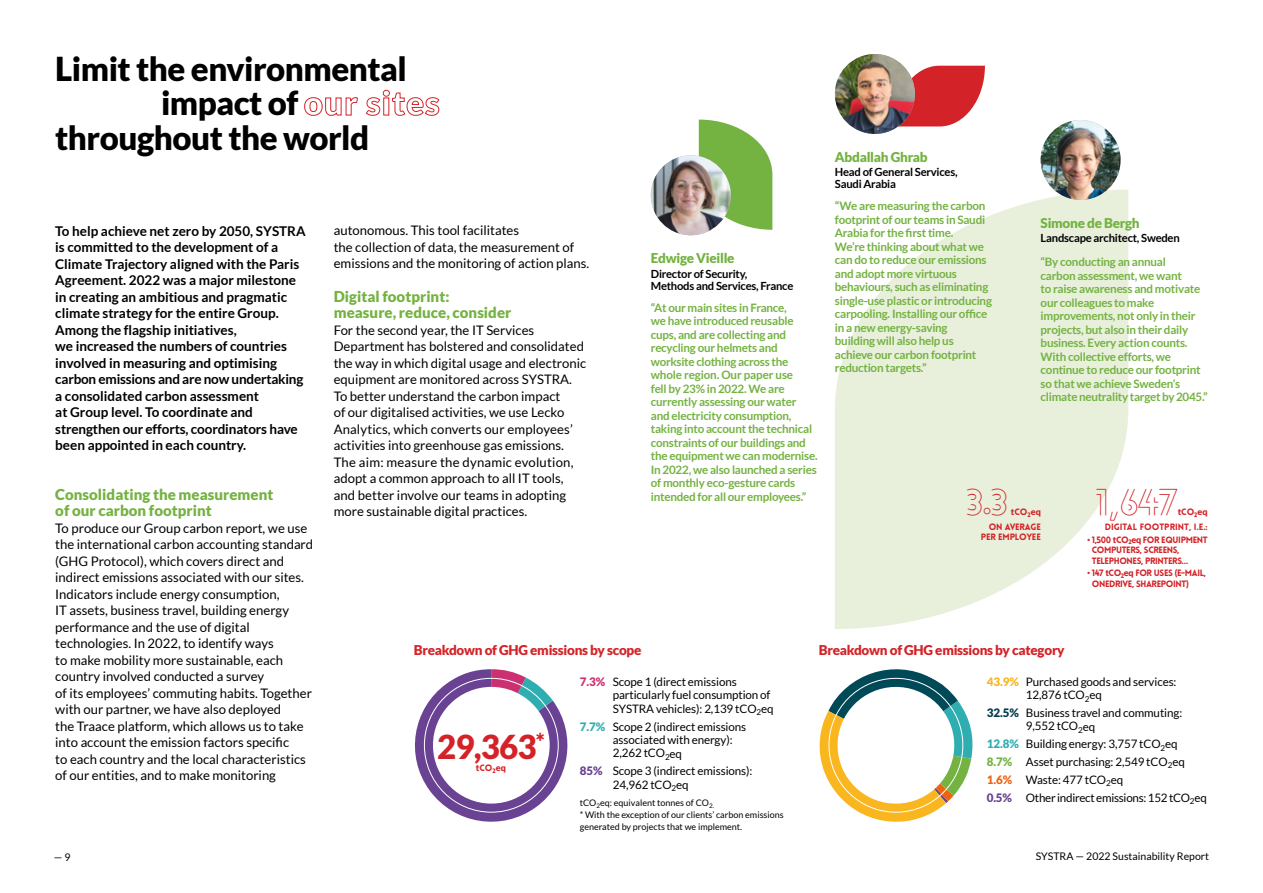
<style>
.page{position:relative;width:1263px;height:893px;background:#fff}
.page>*{position:absolute;margin:0;border:0;box-sizing:border-box;transform-origin:0 0}
.t1{font:300 36px "Lovelo Line";color:#d32328}
.t2{font:900 33px "Lato";letter-spacing:-.015em;color:#000}
.t3{font:900 33px "Lato";letter-spacing:.005em;color:#000}
.t4{font:900 33px "Lato";color:#d32328}
.t5{font:900 15px/16.5px "Lato";color:#74b241}
.t6{font:700 13.5px/16.5px "Lato";color:#000}
.t7{font:900 13.5px "Lato";letter-spacing:-.02em;color:#d32328}
.t8{font:900 13.5px "Lato";letter-spacing:-.02em;color:#74b241}
.t9{font:13.2px/16.5px "Lato";color:#000}
.t10{font:700 11.7px/13.5px "Lato";letter-spacing:-.02em;color:#74b241}
.t11{font:11.7px/13.5px "Lato";letter-spacing:-.01em;color:#000}
.t12{font:700 11.25px/12px "Lato";letter-spacing:-.02em;color:#000}
.t13{font:10.5px "Lato";color:#000}
.t14{font:9px/12px "Lato";color:#000}
.t15{font:900 9px/10.5px "Lovelo";letter-spacing:-.04em;color:#d32328}
.t16{font:900 9px "Lovelo";color:#d32328}
.t17{font:900 9px/10.5px "Lovelo";letter-spacing:-.02em;color:#d32328;text-align:right}
.t18{font:900 9px "Lato";color:#d32328}
.s1{color:#fff}
.s2{font-family:"Lovelo"}
.s3{font-family:"Lato"}
.s4{font-weight:900;color:#cb3171}
.s5{font-weight:900;color:#2faeb1}
.s6{font-weight:900;color:#6a4293}
.s7{font-weight:900;color:#f9b61e}
.s8{font-weight:900;color:#003d4b}
.s9{font-weight:900;color:#74b241}
.s10{font-weight:900;color:#ec6411}
</style>
<div class="page">
<svg style="left:835px;top:190px;width:293px;height:439px;fill:#e8f0dc"></svg>
<svg style="left:699px;top:120px;width:73px;height:110px"></svg>
<svg style="left:900px;top:66px;width:85px;height:60px"></svg>
<img style="left:651px;top:155px;width:80px;height:80px;border-radius:40px">
<img style="left:1041px;top:120px;width:79px;height:80px;border-radius:40px">
<img style="left:835px;top:54px;width:80px;height:80px;border-radius:40px">
<svg style="left:414px;top:669px;width:154px;height:153px"></svg>
<div style="left:433px;top:687px;width:117px;height:117px;background:#fff;border-radius:50%"></div>
<svg style="left:819px;top:669px;width:154px;height:153px"></svg>
<h2 class="t2" style="left:55px;top:54px;width:353px">Limit the environmental</h2>
<h2 class="t3" style="left:161px;top:89px;width:280px">impact of <span class="s1">our sites</span></h2>
<h2 class="t2" style="left:55px;top:123px;width:315px">throughout the world</h2>
<p class="t8" style="left:835px;top:151px;width:94px">Abdallah Ghrab</p>
<p class="t12" style="left:835px;top:166px;width:124px">Head of General Services,<br>Saudi Arabia</p>
<p class="t6" style="left:55px;top:223px;width:252px">To help achieve net zero by 2050, SYSTRA is committed to the development of a Climate Trajectory aligned with the Paris Agreement. 2022 was a major milestone in creating an ambitious and pragmatic climate strategy for the entire Group.<br>Among the flagship initiatives,<br>we increased the numbers of countries involved in measuring and optimising carbon emissions and are now undertaking a consolidated carbon assessment<br>at Group level. To coordinate and strengthen our efforts, coordinators have been appointed in each country.</p>
<p class="t5" style="left:55px;top:487px;width:220px">Consolidating the measurement of our carbon footprint</p>
<p class="t9" style="left:55px;top:519px;width:259px">To produce our Group carbon report, we use the international carbon accounting standard (GHG Protocol), which covers direct and indirect emissions associated with our sites.<br>Indicators include energy consumption,<br>IT assets, business travel, building energy performance and the use of digital technologies. In 2022, to identify ways<br>to make mobility more sustainable, each country involved conducted a survey<br>of its employees’ commuting habits. Together with our partner, we have also deployed<br>the Traace platform, which allows us to take into account the emission factors specific<br>to each country and the local characteristics of our entities, and to make monitoring</p>
<p class="t9" style="left:334px;top:222px;width:257px">autonomous. This tool facilitates<br>the collection of data, the measurement of emissions and the monitoring of action plans.</p>
<p class="t5" style="left:334px;top:289px;width:179px">Digital footprint: measure, reduce, consider</p>
<p class="t9" style="left:334px;top:321px;width:254px">For the second year, the IT Services Department has bolstered and consolidated the way in which digital usage and electronic equipment are monitored across SYSTRA.<br>To better understand the carbon impact<br>of our digitalised activities, we use Lecko Analytics, which converts our employees’ activities into greenhouse gas emissions.<br>The aim: measure the dynamic evolution, adopt a common approach to all IT tools, and better involve our teams in adopting more sustainable digital practices.</p>
<p class="t8" style="left:651px;top:253px;width:85px">Edwige Vieille</p>
<p class="t12" style="left:651px;top:268px;width:144px">Director of Security,<br>Methods and Services, France</p>
<p class="t10" style="left:651px;top:301px;width:168px">“At our main sites in France,<br>we have introduced reusable cups, and are collecting and recycling our helmets and worksite clothing across the whole region. Our paper use<br>fell by 23% in 2022. We are currently assessing our water and electricity consumption, taking into account the technical constraints of our buildings and the equipment we can modernise.<br>In 2022, we also launched a series of monthly eco-gesture cards intended for all our employees.”</p>
<p class="t10" style="left:835px;top:200px;width:159px">“We are measuring the carbon footprint of our teams in Saudi<br>Arabia for the first time.<br>We’re thinking about what we can do to reduce our emissions and adopt more virtuous behaviours, such as eliminating single-use plastic or introducing carpooling. Installing our office in a new energy-saving<br>building will also help us achieve our carbon footprint reduction targets.”</p>
<p class="t8" style="left:1041px;top:217px;width:101px">Simone de Bergh</p>
<p class="t12" style="left:1041px;top:233px;width:141px">Landscape architect, Sweden</p>
<p class="t10" style="left:1041px;top:256px;width:169px">“By conducting an annual<br>carbon assessment, we want<br>to raise awareness and motivate our colleagues to make improvements, not only in their projects, but also in their daily business. Every action counts.<br>With collective efforts, we continue to reduce our footprint so that we achieve Sweden’s climate neutrality target by 2045.”</p>
<h1 class="t1" style="left:966px;top:486px;width:43px">3.3</h1>
<p class="t18" style="left:1011px;top:508px;width:32px">t<span class="s2">CO</span><sub>2</sub>eq</p>
<p class="t17" style="left:981px;top:522px;width:62px">ON AVERAGE<br>PER EMPLOYEE</p>
<h1 class="t1" style="left:1095px;top:486px;width:83px">1,647</h1>
<p class="t18" style="left:1178px;top:508px;width:32px">t<span class="s2">CO</span><sub>2</sub>eq</p>
<p class="t16" style="left:1105px;top:523px;width:104px">DIGITAL FOOTPRINT, I.E.:</p>
<p class="t15" style="left:1092px;top:534px;width:117px;text-indent:-4px">• 1,500 <span class="s3">t</span>CO<sub>2</sub><span class="s3">eq</span> FOR EQUIPMENT<br>COMPUTERS, SCREENS,<br>TELEPHONES, PRINTERS…</p>
<p class="t15" style="left:1092px;top:568px;width:116px;text-indent:-4px">• 147 <span class="s3">t</span>CO<sub>2</sub><span class="s3">eq</span> FOR USES <span class="s3">(</span>E-MAIL,<br>ONEDRIVE, SHAREPOINT<span class="s3">)</span></p>
<p class="t7" style="left:414px;top:644px;width:229px">Breakdown of GHG emissions by scope</p>
<p class="t7" style="left:819px;top:644px;width:247px">Breakdown of GHG emissions by category</p>
<p class="t11" style="left:613px;top:675px;width:162px;text-indent:-33px"><span class="s4">7.3%</span> Scope 1 (direct emissions particularly fuel consumption of<br>SYSTRA vehicles): 2,139 tCO<sub>2</sub>eq</p>
<p class="t11" style="left:613px;top:719px;width:135px;text-indent:-33px"><span class="s5">7.7%</span> Scope 2 (indirect emissions associated with energy):<br>2,262 tCO<sub>2</sub>eq</p>
<p class="t11" style="left:613px;top:764px;width:141px;text-indent:-33px"><span class="s6">85%</span> Scope 3 (indirect emissions):<br>24,962 tCO<sub>2</sub>eq</p>
<p class="t11" style="left:1026px;top:675px;width:152px;text-indent:-39px"><span class="s7">43.9%</span> Purchased goods and services:<br>12,876 tCO<sub>2</sub>eq</p>
<p class="t11" style="left:1026px;top:706px;width:158px;text-indent:-39px"><span class="s8">32.5%</span> Business travel and commuting:<br>9,552 tCO<sub>2</sub>eq</p>
<p class="t11" style="left:987px;top:735px;width:221px;line-height:17.7px"><span class="s5">12.8%</span> Building energy: 3,757 tCO<sub>2</sub>eq<br><span class="s9">8.7%</span> Asset purchasing: 2,549 tCO<sub>2</sub>eq <span class="s10">1.6%</span> Waste: 477 tCO<sub>2</sub>eq<br><span class="s6">0.5%</span> Other indirect emissions: 152 tCO<sub>2</sub>eq</p>
<h2 class="t4" style="left:437px;top:733px;width:109px">29,363<sup>*</sup></h2>
<p class="t18" style="left:476px;top:764px;width:32px">t<span class="s2">CO</span><sub>2</sub>eq</p>
<p class="t14" style="left:580px;top:796px;width:205px">tCO<sub>2</sub>eq: equivalent tonnes of CO<sub>2.<br></sub>* With the exception of our clients’ carbon emissions generated by projects that we implement.</p>
<p class="t13" style="left:54px;top:851px;width:18px">— 9</p>
<p class="t13" style="left:1036px;top:852px;width:175px">SYSTRA — 2022 Sustainability Report</p>
</div>
